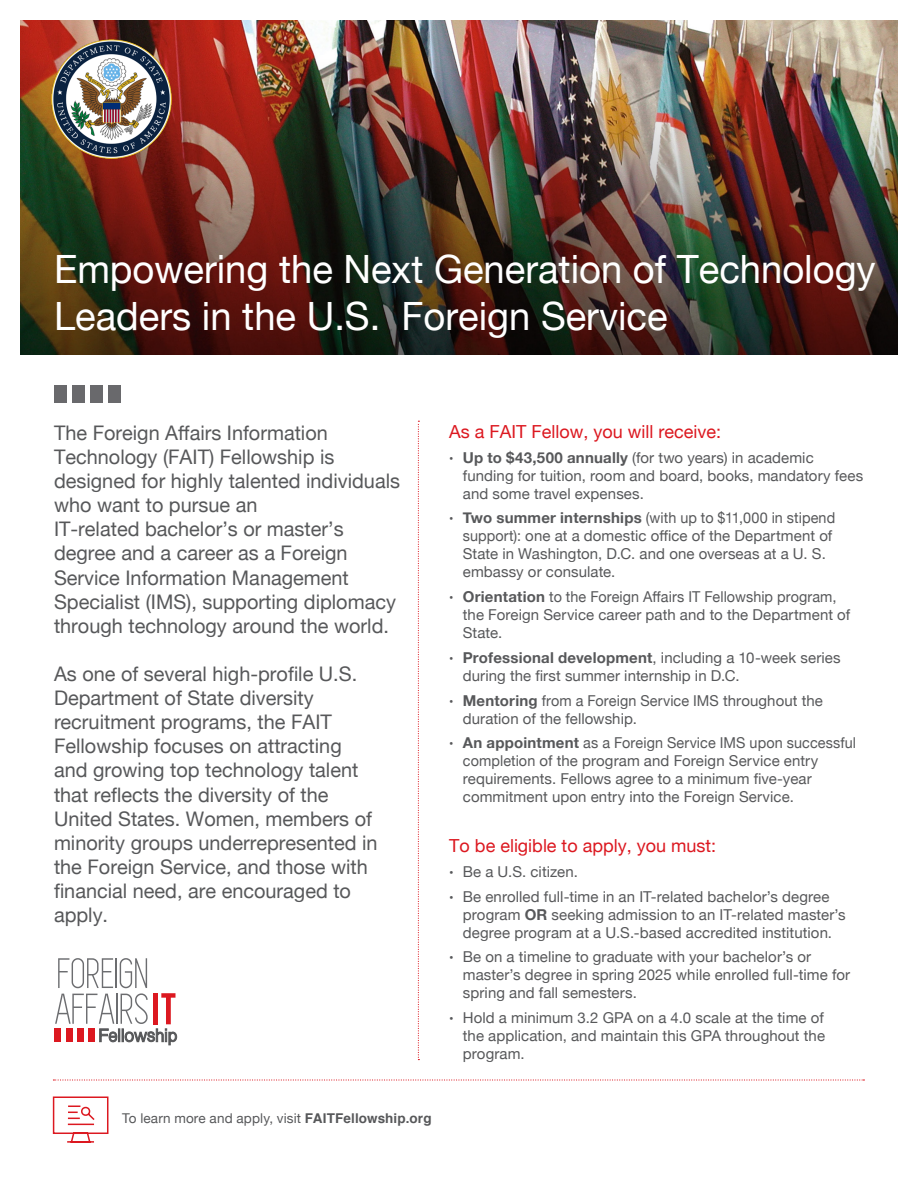
<style>
.page{position:relative;width:918px;height:1188px;background:#fff}
.page>*{position:absolute;margin:0;border:0;box-sizing:border-box;transform-origin:0 0}
.t1{font:39px/46.8px "Helvetica Neue";color:#fff}
.t2{font:20.1px/24.2px "Helvetica Neue";color:#57585a}
.Body___Bullets{font:18px "Helvetica Neue";color:#dc1820}
.t3{font:15px/18px "Helvetica Neue";letter-spacing:.005em;color:#57585a}
.t4{font:15px/18px "Helvetica Neue";letter-spacing:.005em;color:#57585a;scale:.96 1}
.t5{font:13.5px "Helvetica Neue";letter-spacing:.01em;color:#57585a}
.s1{font-size:12.75px}
.s2{font-weight:700}
.s3{font-family:"Helvetica";font-weight:700}
</style>
<div class="page">
<img style="left:21px;top:20px;width:876px;height:334px">
<svg style="left:53px;top:1079px;width:811px;height:2px"></svg>
<div style="left:54px;top:386px;width:13px;height:17px;background:#69696c"></div>
<div style="left:72px;top:386px;width:13px;height:17px;background:#69696c"></div>
<div style="left:90px;top:386px;width:13px;height:17px;background:#69696c"></div>
<div style="left:108px;top:386px;width:13px;height:17px;background:#69696c"></div>
<svg style="left:418px;top:421px;width:1px;height:639px"></svg>
<svg style="left:52px;top:1096px;width:57px;height:47px"></svg>
<div style="left:54px;top:1029px;width:7px;height:13px;background:#dc1820"></div>
<svg style="left:55px;top:958px;width:122px;height:87px"></svg>
<img style="left:51px;top:39px;width:120px;height:120px">
<p class="t1" style="left:54px;top:248px;width:823px">Empowering the Next Generation of Technology<br>Leaders in the U.S. Foreign Service</p>
<p class="t2" style="left:54px;top:422px;width:348px">The Foreign Affairs Information Technology (FAIT) Fellowship is designed for highly talented individuals who want to pursue an<br>IT-related bachelor’s or master’s degree and a career as a Foreign Service Information Management Specialist (IMS), supporting diplomacy through technology around the world.</p>
<p class="t2" style="left:54px;top:663px;width:325px">As one of several high-profile U.S.<br>Department of State diversity recruitment programs, the FAIT<br>Fellowship focuses on attracting and growing top technology talent that reflects the diversity of the<br>United States. Women, members of minority groups underrepresented in the Foreign Service, and those with financial need, are encouraged to apply.</p>
<h1 class="Body___Bullets" style="left:449px;top:418px;width:273px">As a FAIT Fellow, you will receive:</h1>
<p class="t3" style="left:463px;top:449px;width:402px;text-indent:-14px"><span class="s1">•</span> <span class="s2">Up to $43,500 annually</span> (for two years) in academic funding for tuition, room and board, books, mandatory fees and some travel expenses.</p>
<p class="t4" style="left:463px;top:510px;width:389px;text-indent:-14px"><span class="s1">•</span> <span class="s2">Two summer internships</span> (with up to $11,000 in stipend support): one at a domestic office of the Department of State in Washington, D.C. and one overseas at a U. S. embassy or consulate.</p>
<p class="t4" style="left:463px;top:589px;width:405px;text-indent:-14px"><span class="s1">•</span> <span class="s2">Orientation</span> to the Foreign Affairs IT Fellowship program, the Foreign Service career path and to the Department of<br>State.</p>
<p class="t3" style="left:463px;top:649px;width:379px;text-indent:-14px"><span class="s1">•</span> <span class="s2">Professional development</span>, including a 10-week series during the first summer internship in D.C.</p>
<p class="t4" style="left:463px;top:692px;width:377px;text-indent:-14px"><span class="s1">•</span> <span class="s2">Mentoring</span> from a Foreign Service IMS throughout the duration of the fellowship.</p>
<p class="t4" style="left:463px;top:735px;width:411px;text-indent:-14px"><span class="s1">•</span> <span class="s2">An appointment</span> as a Foreign Service IMS upon successful completion of the program and Foreign Service entry requirements. Fellows agree to a minimum five-year commitment upon entry into the Foreign Service.</p>
<p class="Body___Bullets" style="left:449px;top:833px;width:268px">To be eligible to apply, you must:</p>
<p class="t3" style="left:449px;top:864px;width:130px"><span class="s1">•</span> Be a U.S. citizen.</p>
<p class="t3" style="left:463px;top:888px;width:384px;text-indent:-14px"><span class="s1">•</span> Be enrolled full-time in an IT-related bachelor’s degree program <span class="s2">OR</span> seeking admission to an IT-related master’s degree program at a U.S.-based accredited institution.</p>
<p class="t3" style="left:463px;top:949px;width:389px;text-indent:-14px"><span class="s1">•</span> Be on a timeline to graduate with your bachelor’s or master’s degree in spring 2025 while enrolled full-time for spring and fall semesters.</p>
<p class="t3" style="left:463px;top:1010px;width:364px;text-align:justify;text-indent:-14px"><span class="s1">•</span> Hold a minimum 3.2 GPA on a 4.0 scale at the time of the application, and maintain this GPA throughout the program.</p>
<p class="t5" style="left:122px;top:1108px;width:311px">To learn more and apply, visit <span class="s3">FAITFellowship.org</span></p>
</div>
